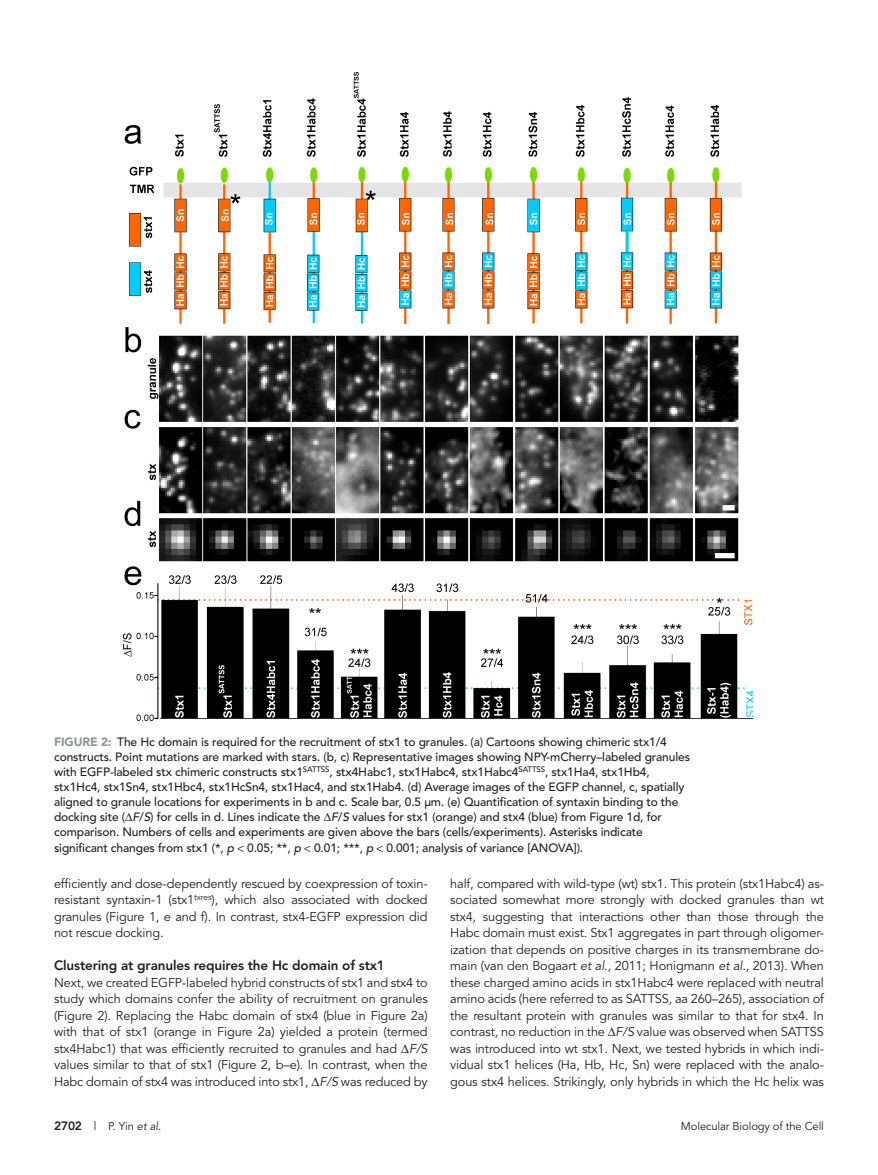
<style>
.page{position:relative;width:878px;height:1175px;background:#fff}
.page>*{position:absolute;margin:0;border:0;box-sizing:border-box;transform-origin:0 0}
.t1{font:800 13.5px "Avenir";letter-spacing:-.01em;color:#231f20}
.ParaFL{font:12.75px/16.5px "Avenir";letter-spacing:-.01em;color:#231f20;text-align:justify}
.Para{font:12.75px/16.5px "Avenir";letter-spacing:-.01em;color:#231f20;text-align:justify}
.FigCaption_35_5p{font:500 12px/15px "Avenir";letter-spacing:-.01em;color:#231f20}
.ParaFL-2{font:11.25px "Avenir";letter-spacing:-.01em;color:#231f20}
.s1{font-weight:900;color:#939598}
.s2{font-style:italic}
.s3{font-weight:800;font-size:12px}
.s4{font-size:12px}
</style>
<div class="page">
<img style="left:124px;top:72px;width:630px;height:648px">
<p class="FigCaption_35_5p" style="left:54px;top:735px;width:637px"><span class="s1">FIGURE 2:</span> The Hc domain is required for the recruitment of stx1 to granules. (a) Cartoons showing chimeric stx1/4 constructs. Point mutations are marked with stars. (b, c) Representative images showing NPY-mCherry–labeled granules with EGFP-labeled stx chimeric constructs stx1<sup>SATTSS</sup>, stx4Habc1, stx1Habc4, stx1Habc4<sup>SATTSS</sup>, stx1Ha4, stx1Hb4, stx1Hc4, stx1Sn4, stx1Hbc4, stx1HcSn4, stx1Hac4, and stx1Hab4. (d) Average images of the EGFP channel, c, spatially aligned to granule locations for experiments in b and c. Scale bar, 0.5 µm. (e) Quantification of syntaxin binding to the docking site (∆<span class="s2">F</span>/<span class="s2">S</span>) for cells in d. Lines indicate the ∆<span class="s2">F</span>/<span class="s2">S</span> values for stx1 (orange) and stx4 (blue) from Figure 1d, for comparison. Numbers of cells and experiments are given above the bars (cells/experiments). Asterisks indicate significant changes from stx1 (*, <span class="s2">p</span> 0.05; **, <span class="s2">p</span> 0.01; ***, <span class="s2">p</span> 0.001; analysis of variance [ANOVA]).</p>
<p class="Para" style="left:54px;top:875px;width:375px">efficiently and dose-dependently rescued by coexpression of toxin&shy;resistant syntaxin-1 (stx1<sup>txres</sup>), which also associated with docked granules (Figure 1, e and f). In contrast, stx4-EGFP expression did not rescue docking.</p>
<h2 class="t1" style="left:54px;top:957px;width:332px">Clustering at granules requires the Hc domain of stx1</h2>
<p class="ParaFL" style="left:54px;top:974px;width:375px">Next, we created EGFP-labeled hybrid constructs of stx1 and stx4 to study which domains confer the ability of recruitment on granules (Figure 2). Replacing the Habc domain of stx4 (blue in Figure 2a) with that of stx1 (orange in Figure 2a) yielded a protein (termed stx4Habc1) that was efficiently recruited to granules and had <span class="s2">F/S </span>values similar to that of stx1 (Figure 2, b–e). In contrast, when the Habc domain of stx4 was introduced into stx1, <span class="s2">F/S</span> was reduced by</p>
<p class="ParaFL" style="left:450px;top:875px;width:375px">half, compared with wild-type (wt) stx1. This protein (stx1Habc4) as&shy;sociated somewhat more strongly with docked granules than wt stx4, suggesting that interactions other than those through the Habc domain must exist. Stx1 aggregates in part through oligomer&shy;ization that depends on positive charges in its transmembrane do&shy;main (van den Bogaart <span class="s2">et al.</span>, 2011; Honigmann <span class="s2">et al.</span>, 2013). When these charged amino acids in stx1Habc4 were replaced with neutral amino acids (here referred to as SATTSS, aa 260–265), association of the resultant protein with granules was similar to that for stx4. In contrast, no reduction in the <span class="s2">F/S</span> value was observed when SATTSS was introduced into wt stx1. Next, we tested hybrids in which indi&shy;vidual stx1 helices (Ha, Hb, Hc, Sn) were replaced with the analo&shy;gous stx4 helices. Strikingly, only hybrids in which the Hc helix was</p>
<p class="ParaFL-2" style="left:54px;top:1119px;width:109px"><span class="s3">2702</span> <span class="s4">|</span> P. Yin <span class="s2">et al</span>.</p>
<p class="ParaFL-2" style="left:681px;top:1119px;width:144px">Molecular Biology of the Cell</p>
</div>
